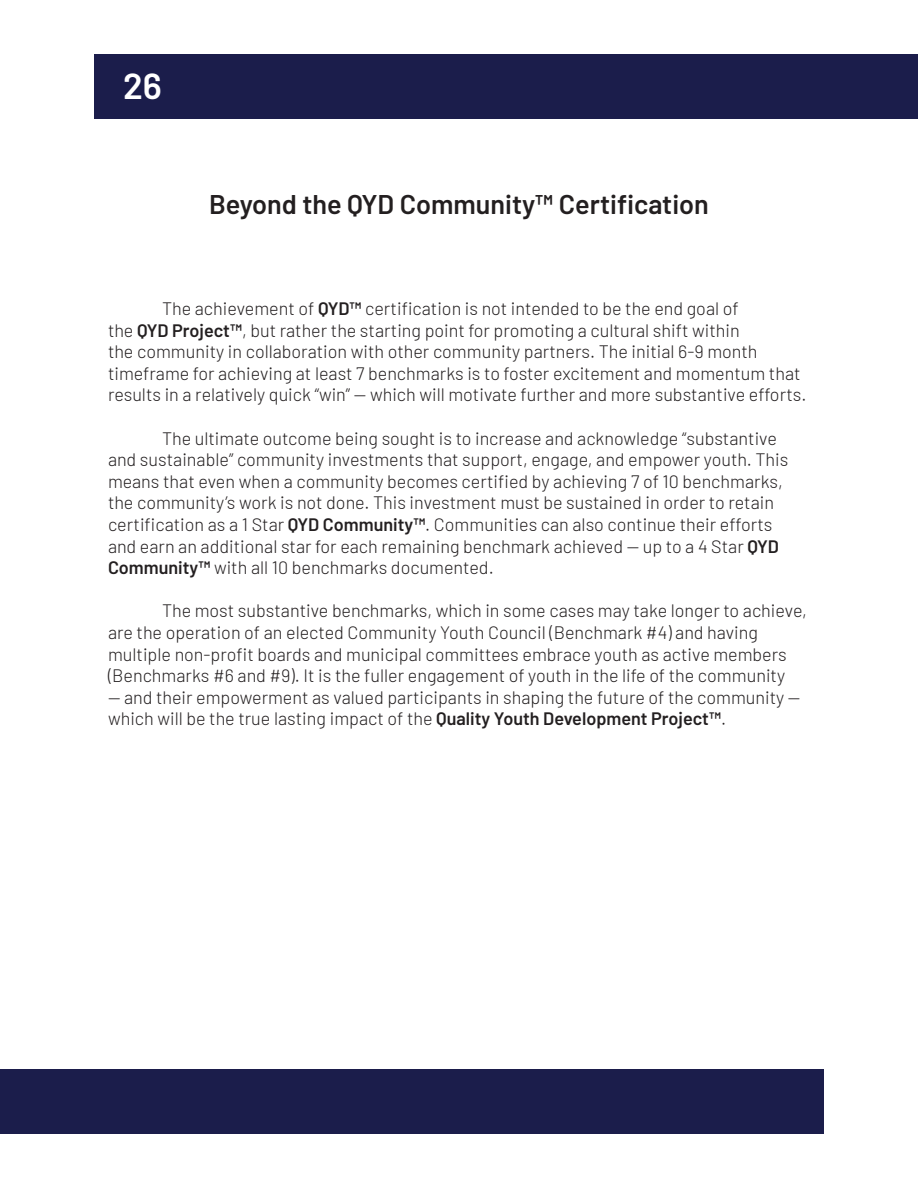
<style>
.page{position:relative;width:918px;height:1188px;background:#fff}
.page>*{position:absolute;margin:0;border:0;box-sizing:border-box;transform-origin:0 0}
.t1{font:600 36px "Barlow";color:#fff}
.t2{font:600 27px "Barlow";color:#231f20}
.t3{font:300 18px/21.6px "Barlow";color:#231f20}
.s1{font-weight:600}
</style>
<div class="page">
<div style="left:94px;top:54px;width:824px;height:65px;background:#1b1d4b"></div>
<div style="left:0;top:1069px;width:824px;height:65px;background:#1b1d4b"></div>
<p class="t1" style="left:123px;top:59px;width:40px">26</p>
<p class="t2" style="left:209px;top:184px;width:501px">Beyond the QYD Community™ Certification</p>
<p class="t3" style="left:162px;top:296px;width:578px">The achievement of <span class="s1">QYD™</span> certification is not intended to be the end goal of</p>
<p class="t3" style="left:108px;top:318px;width:633px">the <span class="s1">QYD Project™</span>, but rather the starting point for promoting a cultural shift within</p>
<p class="t3" style="left:108px;top:340px;width:700px">the community in collaboration with other community partners. The initial 6-9 month timeframe for achieving at least 7 benchmarks is to foster excitement and momentum that results in a relatively quick “win” — which will motivate further and more substantive efforts.</p>
<p class="t3" style="left:108px;top:426px;width:682px;text-indent:54px">The ultimate outcome being sought is to increase and acknowledge “substantive and sustainable” community investments that support, engage, and empower youth. This means that even when a community becomes certified by achieving 7 of 10 benchmarks, the community’s work is not done. This investment must be sustained in order to retain certification as a 1 Star <span class="s1">QYD Community™</span>. Communities can also continue their efforts and earn an additional star for each remaining benchmark achieved — up to a 4 Star <span class="s1">QYD Community™</span> with all 10 benchmarks documented.</p>
<p class="t3" style="left:108px;top:599px;width:701px;text-indent:54px">The most substantive benchmarks, which in some cases may take longer to achieve, are the operation of an elected Community Youth Council (Benchmark #4) and having multiple non-profit boards and municipal committees embrace youth as active members (Benchmarks #6 and #9). It is the fuller engagement of youth in the life of the community</p>
<p class="t3" style="left:108px;top:685px;width:694px">— and their empowerment as valued participants in shaping the future of the community — which will be the true lasting impact of the <span class="s1">Quality Youth Development Project™</span>.</p>
</div>
